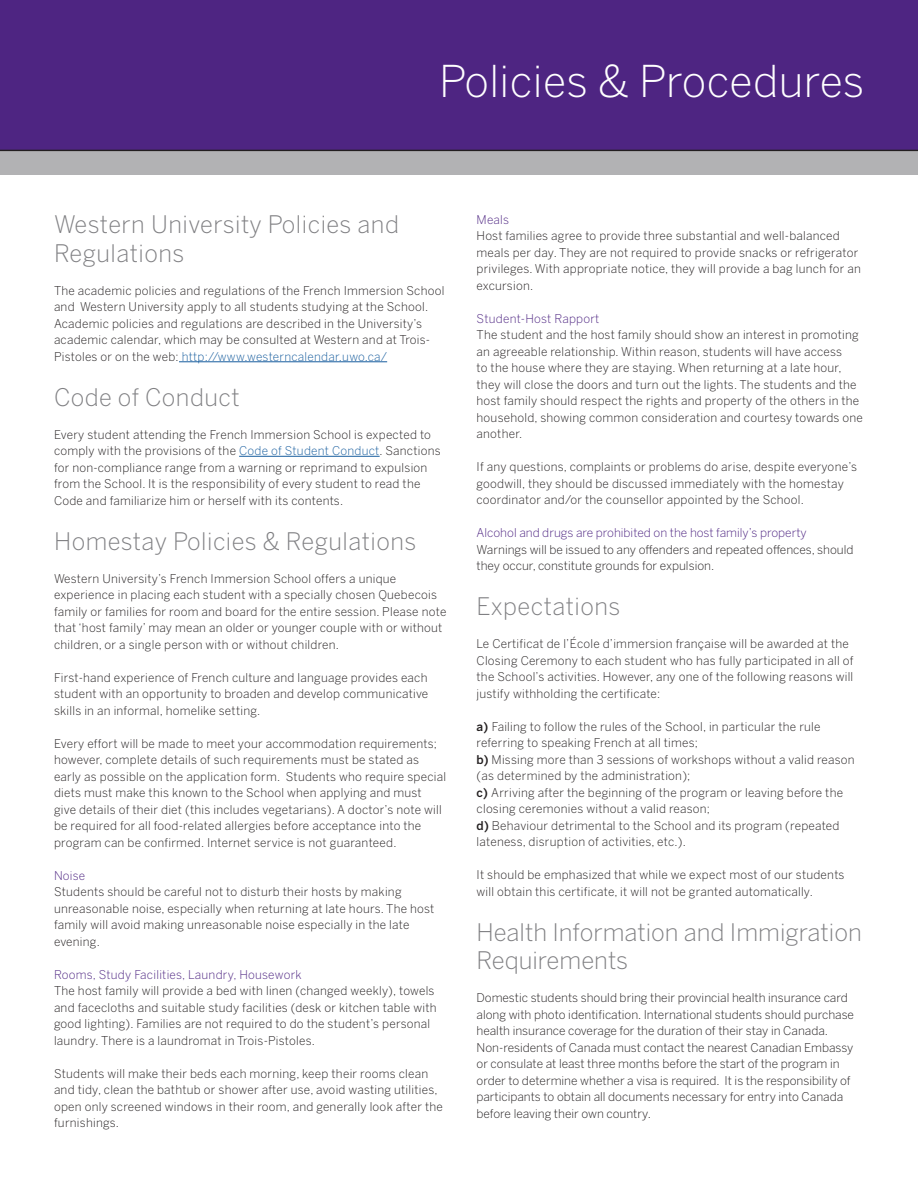
<style>
.page{position:relative;width:918px;height:1188px;background:#fff}
.page>*{position:absolute;margin:0;border:0;box-sizing:border-box;transform-origin:0 0}
.t1{font:300 43.5px "Benton Sans";letter-spacing:.01em;color:#fff}
.t2{font:300 24px/28.5px "Benton Sans";letter-spacing:.015em;color:#808083}
.t3{font:300 12px/16.5px "Benton Sans";letter-spacing:.02em;color:#231f20}
.t4{font:300 12px/16.5px "Benton Sans";color:#231f20}
.t5{font:300 12px "Benton Sans";letter-spacing:.01em;color:#4e2582}
.s1{color:#175d9e}
.s2{font-weight:500}
</style>
<div class="page">
<div style="left:0;top:0;width:918px;height:151px;background:#4e2582"></div>
<hr style="left:179px;top:361px;width:208px;height:1px;background:#175d9e">
<hr style="left:239px;top:456px;width:141px;height:1px;background:#175d9e">
<div style="left:0;top:151px;width:918px;height:24px;background:#b2b2b4"></div>
<h1 class="t1" style="left:439px;top:56px;width:427px">Policies &amp; Procedures</h1>
<h2 class="t2" style="left:54px;top:210px;width:346px">Western University Policies and<br>Regulations</h2>
<p class="t3" style="left:54px;top:282px;width:392px">The academic policies and regulations of the French Immersion School and Western University apply to all students studying at the School.<br>Academic policies and regulations are described in the University’s academic calendar, which may be consulted at Western and at Trois-Pistoles or on the web: <span class="s1">http://www.westerncalendar.uwo.ca/</span></p>
<h2 class="t2" style="left:54px;top:382px;width:187px">Code of Conduct</h2>
<p class="t3" style="left:54px;top:426px;width:388px">Every student attending the French Immersion School is expected to comply with the provisions of the <span class="s1">Code of Student Conduct</span>. Sanctions for non-compliance range from a warning or reprimand to expulsion from the School. It is the responsibility of every student to read the Code and familiarize him or herself with its contents.</p>
<h2 class="t2" style="left:54px;top:526px;width:364px">Homestay Policies &amp; Regulations</h2>
<p class="t3" style="left:54px;top:570px;width:394px">Western University’s French Immersion School offers a unique experience in placing each student with a specially chosen Quebecois family or families for room and board for the entire session. Please note that ‘host family’ may mean an older or younger couple with or without children, or a single person with or without children.</p>
<p class="t3" style="left:54px;top:669px;width:376px;text-align:justify">First-hand experience of French culture and language provides each student with an opportunity to broaden and develop communicative skills in an informal, homelike setting.</p>
<p class="t3" style="left:54px;top:735px;width:394px">Every effort will be made to meet your accommodation requirements; however, complete details of such requirements must be stated as early as possible on the application form. Students who require special diets must make this known to the School when applying and must give details of their diet (this includes vegetarians). A doctor’s note will be required for all food-related allergies before acceptance into the program can be confirmed. Internet service is not guaranteed.</p>
<p class="t5" style="left:54px;top:868px;width:33px">Noise</p>
<p class="t3" style="left:54px;top:883px;width:382px">Students should be careful not to disturb their hosts by making unreasonable noise, especially when returning at late hours. The host family will avoid making unreasonable noise especially in the late evening.</p>
<p class="t5" style="left:54px;top:967px;width:249px">Rooms, Study Facilities, Laundry, Housework</p>
<p class="t3" style="left:54px;top:982px;width:384px">The host family will provide a bed with linen (changed weekly), towels and facecloths and suitable study facilities (desk or kitchen table with good lighting). Families are not required to do the student’s personal laundry. There is a laundromat in Trois-Pistoles.</p>
<p class="t3" style="left:54px;top:1065px;width:390px">Students will make their beds each morning, keep their rooms clean and tidy, clean the bathtub or shower after use, avoid wasting utilities, open only screened windows in their room, and generally look after the furnishings.</p>
<p class="t5" style="left:477px;top:212px;width:34px">Meals</p>
<p class="t3" style="left:477px;top:227px;width:386px">Host families agree to provide three substantial and well-balanced meals per day. They are not required to provide snacks or refrigerator privileges. With appropriate notice, they will provide a bag lunch for an excursion.</p>
<p class="t5" style="left:477px;top:311px;width:124px">Student-Host Rapport</p>
<p class="t3" style="left:477px;top:326px;width:388px">The student and the host family should show an interest in promoting an agreeable relationship. Within reason, students will have access<br>to the house where they are staying. When returning at a late hour, they will close the doors and turn out the lights. The students and the host family should respect the rights and property of the others in the household, showing common consideration and courtesy towards one another.</p>
<p class="t3" style="left:477px;top:458px;width:382px">If any questions, complaints or problems do arise, despite everyone’s goodwill, they should be discussed immediately with the homestay coordinator and/or the counsellor appointed by the School.</p>
<p class="t5" style="left:477px;top:526px;width:331px">Alcohol and drugs are prohibited on the host family’s property</p>
<p class="t4" style="left:477px;top:541px;width:378px">Warnings will be issued to any offenders and repeated offences, should they occur, constitute grounds for expulsion.</p>
<h2 class="t2" style="left:477px;top:592px;width:145px">Expectations</h2>
<p class="t3" style="left:477px;top:635px;width:379px">Le Certificat de l’École d’immersion française will be awarded at the Closing Ceremony to each student who has fully participated in all of the School’s activities. However, any one of the following reasons will justify withholding the certificate:</p>
<p class="t3" style="left:477px;top:718px;width:380px"><span class="s2">a)</span> Failing to follow the rules of the School, in particular the rule referring to speaking French at all times;<br><span class="s2">b)</span> Missing more than 3 sessions of workshops without a valid reason (as determined by the administration);<br><span class="s2">c)</span> Arriving after the beginning of the program or leaving before the closing ceremonies without a valid reason;<br><span class="s2">d)</span> Behaviour detrimental to the School and its program (repeated lateness, disruption of activities, etc.).</p>
<p class="t3" style="left:477px;top:866px;width:369px">It should be emphasized that while we expect most of our students will obtain this certificate, it will not be granted automatically.</p>
<h2 class="t2" style="left:477px;top:917px;width:387px">Health Information and Immigration<br>Requirements</h2>
<p class="t4" style="left:477px;top:989px;width:379px">Domestic students should bring their provincial health insurance card along with photo identification. International students should purchase health insurance coverage for the duration of their stay in Canada.<br>Non-residents of Canada must contact the nearest Canadian Embassy or consulate at least three months before the start of the program in order to determine whether a visa is required. It is the responsibility of participants to obtain all documents necessary for entry into Canada before leaving their own country.</p>
</div>
